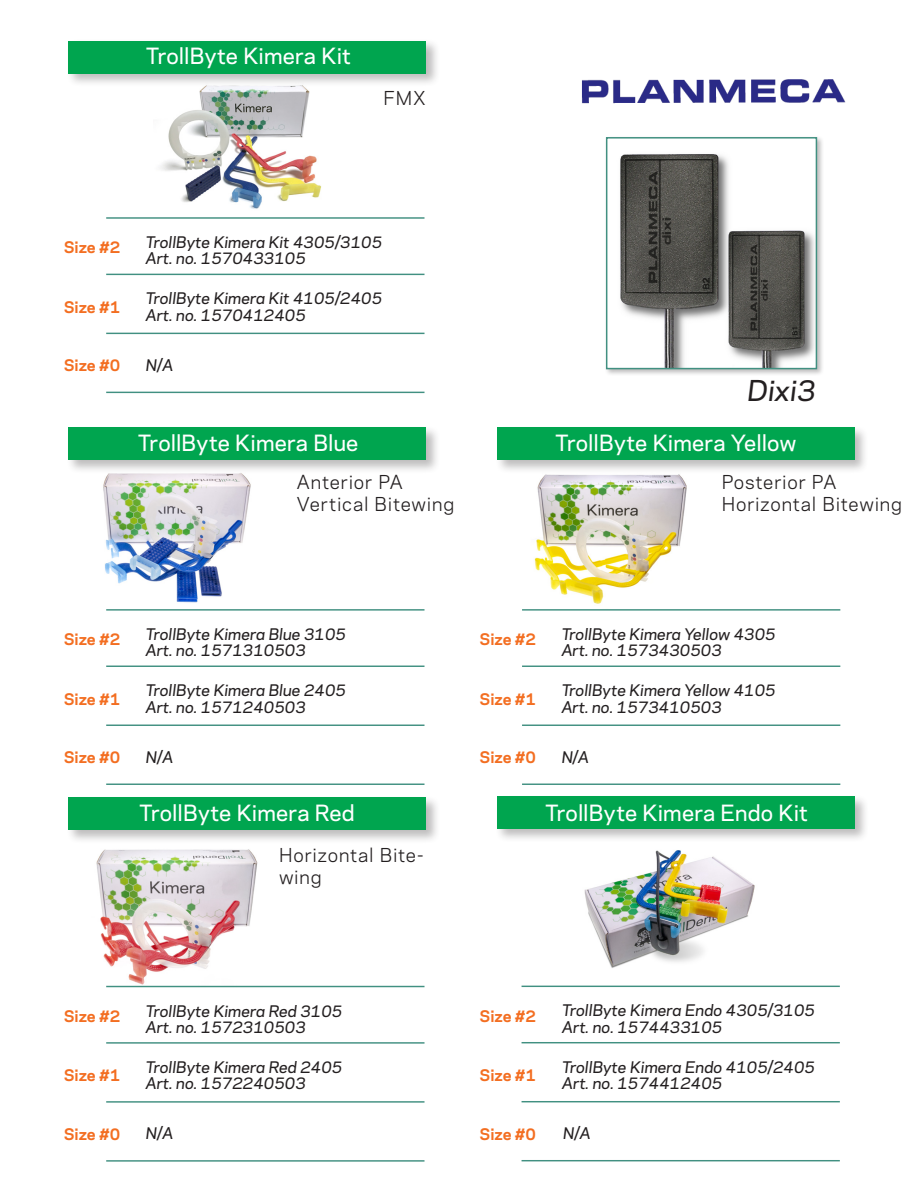
<style>
.page{position:relative;width:918px;height:1188px;background:#fff}
.page>*{position:absolute;margin:0;border:0;box-sizing:border-box;transform-origin:0 0}
.t1{font:italic 500 27px "Polaris";color:#231f20}
.t2{font:500 21px "Polaris";letter-spacing:.005em;color:#fff}
.t3{font:18px/21.6px "Polaris";letter-spacing:.04em;color:#231f20}
.t4{font:italic 500 15px "Polaris";color:#231f20}
.t5{font:700 15px "Polaris";color:#f36e21}
</style>
<div class="page">
<img style="left:96px;top:849px;width:167px;height:139px">
<img style="left:581px;top:850px;width:177px;height:136px">
<img style="left:103px;top:474px;width:148px;height:129px">
<img style="left:534px;top:474px;width:153px;height:130px">
<img style="left:160px;top:88px;width:161px;height:121px">
<div style="left:67px;top:795px;width:373px;height:49px;background:#231f20;opacity:.3"></div>
<div style="left:69px;top:797px;width:357px;height:33px;background:#00a54f"></div>
<div style="left:495px;top:794px;width:374px;height:49px;background:#231f20;opacity:.3"></div>
<div style="left:498px;top:796px;width:357px;height:33px;background:#00a54f"></div>
<div style="left:67px;top:39px;width:373px;height:49px;background:#231f20;opacity:.3"></div>
<div style="left:69px;top:41px;width:357px;height:32px;background:#00a54f"></div>
<hr style="left:106px;top:217px;width:319px;height:2px;background:#419081">
<hr style="left:106px;top:274px;width:319px;height:1px;background:#419081">
<hr style="left:106px;top:333px;width:319px;height:1px;background:#419081">
<hr style="left:106px;top:392px;width:319px;height:1px;background:#419081">
<hr style="left:522px;top:986px;width:318px;height:1px;background:#419081">
<hr style="left:522px;top:1042px;width:318px;height:1px;background:#419081">
<hr style="left:522px;top:1101px;width:318px;height:1px;background:#419081">
<hr style="left:522px;top:1160px;width:318px;height:1px;background:#419081">
<hr style="left:106px;top:609px;width:319px;height:2px;background:#419081">
<hr style="left:106px;top:666px;width:319px;height:1px;background:#419081">
<hr style="left:106px;top:725px;width:319px;height:1px;background:#419081">
<hr style="left:106px;top:784px;width:319px;height:1px;background:#419081">
<hr style="left:522px;top:609px;width:318px;height:2px;background:#419081">
<hr style="left:522px;top:666px;width:318px;height:1px;background:#419081">
<hr style="left:522px;top:725px;width:318px;height:1px;background:#419081">
<hr style="left:522px;top:784px;width:318px;height:1px;background:#419081">
<hr style="left:106px;top:986px;width:319px;height:1px;background:#419081">
<hr style="left:106px;top:1042px;width:319px;height:2px;background:#419081">
<hr style="left:106px;top:1101px;width:319px;height:2px;background:#419081">
<hr style="left:106px;top:1160px;width:319px;height:2px;background:#419081">
<div style="left:495px;top:425px;width:374px;height:49px;background:#231f20;opacity:.3"></div>
<div style="left:498px;top:427px;width:357px;height:33px;background:#00a54f"></div>
<div style="left:67px;top:425px;width:373px;height:49px;background:#231f20;opacity:.3"></div>
<div style="left:69px;top:427px;width:357px;height:33px;background:#00a54f"></div>
<div style="left:604px;top:135px;width:221px;height:242px;background:#231f20;opacity:.3"></div>
<img style="left:609px;top:140px;width:205px;height:226px">
<div style="left:606px;top:137px;width:211px;height:232px;border:2px solid #419081"></div>
<img style="left:581px;top:79px;width:265px;height:25px">
<h2 class="t2" style="left:146px;top:40px;width:206px">TrollByte Kimera Kit</h2>
<p class="t3" style="left:384px;top:86px;width:44px">FMX</p>
<p class="t5" style="left:64px;top:236px;width:58px">Size #2</p>
<p class="t5" style="left:64px;top:296px;width:58px">Size #1</p>
<p class="t5" style="left:64px;top:354px;width:58px">Size #0</p>
<p class="t4" style="left:146px;top:231px;width:238px">TrollByte Kimera Kit 4305/3105</p>
<p class="t4" style="left:146px;top:247px;width:162px">Art. no. 1570433105</p>
<p class="t4" style="left:146px;top:287px;width:238px">TrollByte Kimera Kit 4105/2405</p>
<p class="t4" style="left:146px;top:304px;width:162px">Art. no. 1570412405</p>
<p class="t4" style="left:146px;top:354px;width:29px">N/A</p>
<p class="t1" style="left:747px;top:371px;width:70px">Dixi3</p>
<h2 class="t2" style="left:138px;top:427px;width:222px">TrollByte Kimera Blue</h2>
<h2 class="t2" style="left:556px;top:427px;width:242px">TrollByte Kimera Yellow</h2>
<p class="t3" style="left:297px;top:470px;width:159px">Anterior PA<br>Vertical Bitewing</p>
<p class="t3" style="left:722px;top:470px;width:182px">Posterior PA<br>Horizontal Bitewing</p>
<p class="t5" style="left:64px;top:628px;width:58px">Size #2</p>
<p class="t5" style="left:64px;top:687px;width:58px">Size #1</p>
<p class="t5" style="left:64px;top:746px;width:58px">Size #0</p>
<p class="t4" style="left:146px;top:623px;width:202px">TrollByte Kimera Blue 3105</p>
<p class="t4" style="left:146px;top:639px;width:162px">Art. no. 1571310503</p>
<p class="t4" style="left:146px;top:679px;width:202px">TrollByte Kimera Blue 2405</p>
<p class="t4" style="left:146px;top:696px;width:162px">Art. no. 1571240503</p>
<p class="t4" style="left:146px;top:746px;width:29px">N/A</p>
<p class="t5" style="left:480px;top:628px;width:58px">Size #2</p>
<p class="t5" style="left:480px;top:687px;width:58px">Size #1</p>
<p class="t5" style="left:480px;top:746px;width:58px">Size #0</p>
<p class="t4" style="left:562px;top:623px;width:216px">TrollByte Kimera Yellow 4305</p>
<p class="t4" style="left:562px;top:639px;width:162px">Art. no. 1573430503</p>
<p class="t4" style="left:562px;top:679px;width:216px">TrollByte Kimera Yellow 4105</p>
<p class="t4" style="left:562px;top:696px;width:162px">Art. no. 1573410503</p>
<p class="t4" style="left:562px;top:746px;width:29px">N/A</p>
<h2 class="t2" style="left:140px;top:797px;width:217px">TrollByte Kimera Red</h2>
<h2 class="t2" style="left:545px;top:797px;width:264px">TrollByte Kimera Endo Kit</h2>
<p class="t3" style="left:279px;top:844px;width:146px">Horizontal Bite&shy;wing</p>
<p class="t5" style="left:64px;top:1005px;width:58px">Size #2</p>
<p class="t5" style="left:64px;top:1064px;width:58px">Size #1</p>
<p class="t5" style="left:64px;top:1123px;width:58px">Size #0</p>
<p class="t4" style="left:146px;top:1000px;width:198px">TrollByte Kimera Red 3105</p>
<p class="t4" style="left:146px;top:1016px;width:162px">Art. no. 1572310503</p>
<p class="t4" style="left:146px;top:1056px;width:198px">TrollByte Kimera Red 2405</p>
<p class="t4" style="left:146px;top:1072px;width:162px">Art. no. 1572240503</p>
<p class="t4" style="left:146px;top:1122px;width:29px">N/A</p>
<p class="t5" style="left:480px;top:1005px;width:58px">Size #2</p>
<p class="t5" style="left:480px;top:1064px;width:58px">Size #1</p>
<p class="t5" style="left:480px;top:1123px;width:58px">Size #0</p>
<p class="t4" style="left:562px;top:999px;width:254px">TrollByte Kimera Endo 4305/3105</p>
<p class="t4" style="left:562px;top:1016px;width:162px">Art. no. 1574433105</p>
<p class="t4" style="left:562px;top:1056px;width:254px">TrollByte Kimera Endo 4105/2405</p>
<p class="t4" style="left:562px;top:1072px;width:162px">Art. no. 1574412405</p>
<p class="t4" style="left:563px;top:1122px;width:29px">N/A</p>
</div>
